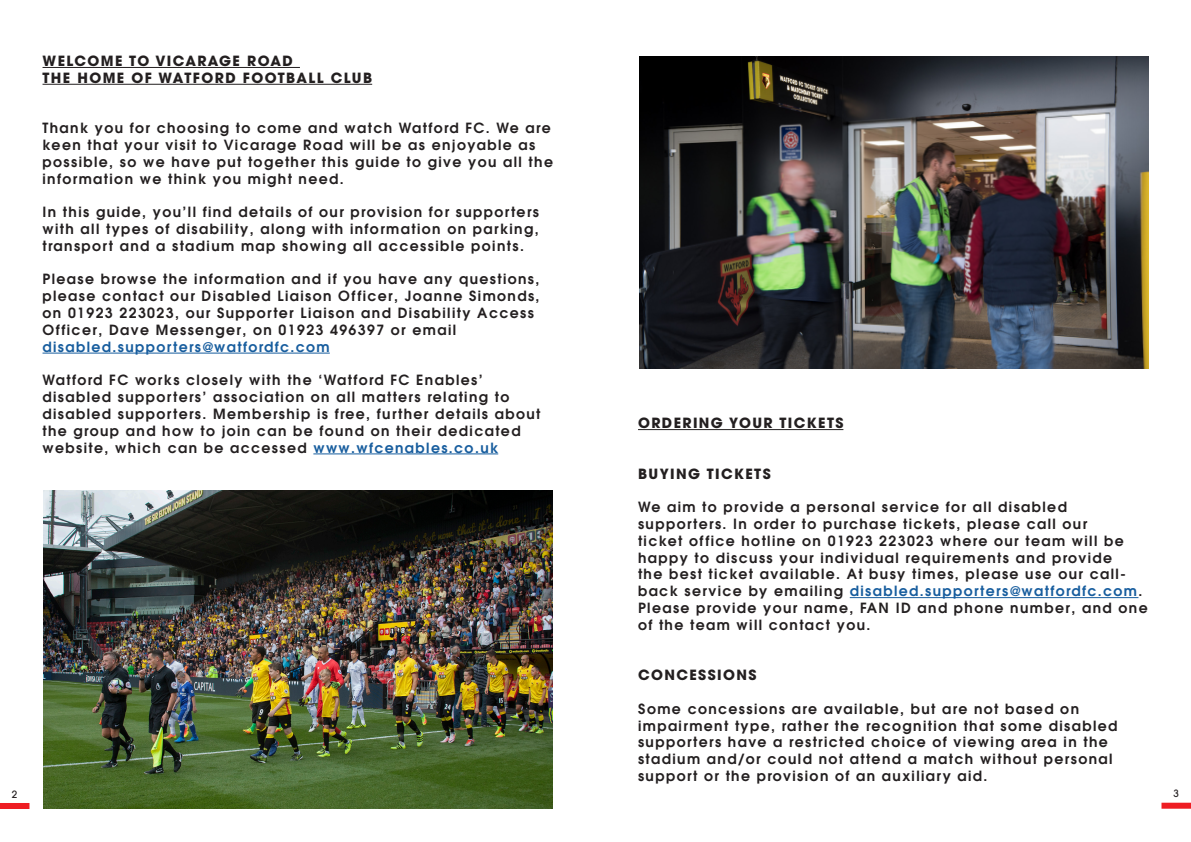
<style>
.page{position:relative;width:1191px;height:842px;background:#fff}
.page>*{position:absolute;margin:0;border:0;box-sizing:border-box;transform-origin:0 0}
.t1{font:600 14px/16.8px "ITC Avant Garde Pro";letter-spacing:.1em;color:#231f20}
.t2{font:700 14px/16.8px "ITC Avant Garde Pro";letter-spacing:.1em;color:#231f20}
.t3{font:600 14px "ITC Avant Garde Pro";letter-spacing:.1em;color:#175d9e}
.t4{font:500 10px "ITC Avant Garde Pro";color:#231f20}
.s1{color:#175d9e}
</style>
<div class="page">
<div style="left:0;top:803px;width:29px;height:6px;background:#ee1d23"></div>
<div style="left:1161px;top:803px;width:30px;height:6px;background:#ee1d23"></div>
<hr style="left:43px;top:67px;width:257px;height:1px;background:#231f20">
<hr style="left:43px;top:84px;width:329px;height:1px;background:#231f20">
<hr style="left:43px;top:353px;width:287px;height:1px;background:#175d9e">
<hr style="left:313px;top:454px;width:185px;height:1px;background:#175d9e">
<hr style="left:638px;top:429px;width:205px;height:1px;background:#231f20">
<hr style="left:849px;top:597px;width:289px;height:1px;background:#175d9e">
<img style="left:44px;top:490px;width:509px;height:319px">
<img style="left:639px;top:56px;width:509px;height:313px">
<p class="t2" style="left:43px;top:52px;width:331px">WELCOME TO VICARAGE ROAD<br>THE HOME OF WATFORD FOOTBALL CLUB</p>
<p class="t1" style="left:43px;top:120px;width:512px">Thank you for choosing to come and watch Watford FC. We are keen that your visit to Vicarage Road will be as enjoyable as possible, so we have put together this guide to give you all the information we think you might need.</p>
<p class="t1" style="left:43px;top:204px;width:498px;text-align:justify">In this guide, you’ll find details of our provision for supporters with all types of disability, along with information on parking, transport and a stadium map showing all accessible points.</p>
<p class="t1" style="left:43px;top:271px;width:498px">Please browse the information and if you have any questions, please contact our Disabled Liaison Officer, Joanne Simonds, on 01923 223023, our Supporter Liaison and Disability Access Officer, Dave Messenger, on 01923 496397 or email</p>
<p class="t3" style="left:43px;top:337px;width:289px">disabled.supporters@watfordfc.com</p>
<p class="t1" style="left:43px;top:372px;width:499px">Watford FC works closely with the ‘Watford FC Enables’ disabled supporters’ association on all matters relating to disabled supporters. Membership is free, further details about the group and how to join can be found on their dedicated website, which can be accessed <span class="s1">www.wfcenables.co.uk</span></p>
<p class="t2" style="left:638px;top:414px;width:207px">ORDERING YOUR TICKETS</p>
<p class="t2" style="left:638px;top:465px;width:134px">BUYING TICKETS</p>
<p class="t1" style="left:638px;top:498px;width:511px">We aim to provide a personal service for all disabled supporters. In order to purchase tickets, please call our<br>ticket office hotline on 01923 223023 where our team will be happy to discuss your individual requirements and provide<br>the best ticket available. At busy times, please use our call&shy;back service by emailing <span class="s1">disabled.supporters@watfordfc.com</span>.<br>Please provide your name, FAN ID and phone number, and one of the team will contact you.</p>
<p class="t2" style="left:638px;top:666px;width:120px">CONCESSIONS</p>
<p class="t1" style="left:638px;top:700px;width:481px">Some concessions are available, but are not based on impairment type, rather the recognition that some disabled supporters have a restricted choice of viewing area in the stadium and/or could not attend a match without personal support or the provision of an auxiliary aid.</p>
<p class="t4" style="left:12px;top:788px;width:7px">2</p>
<p class="t4" style="left:1173px;top:787px;width:7px">3</p>
</div>
